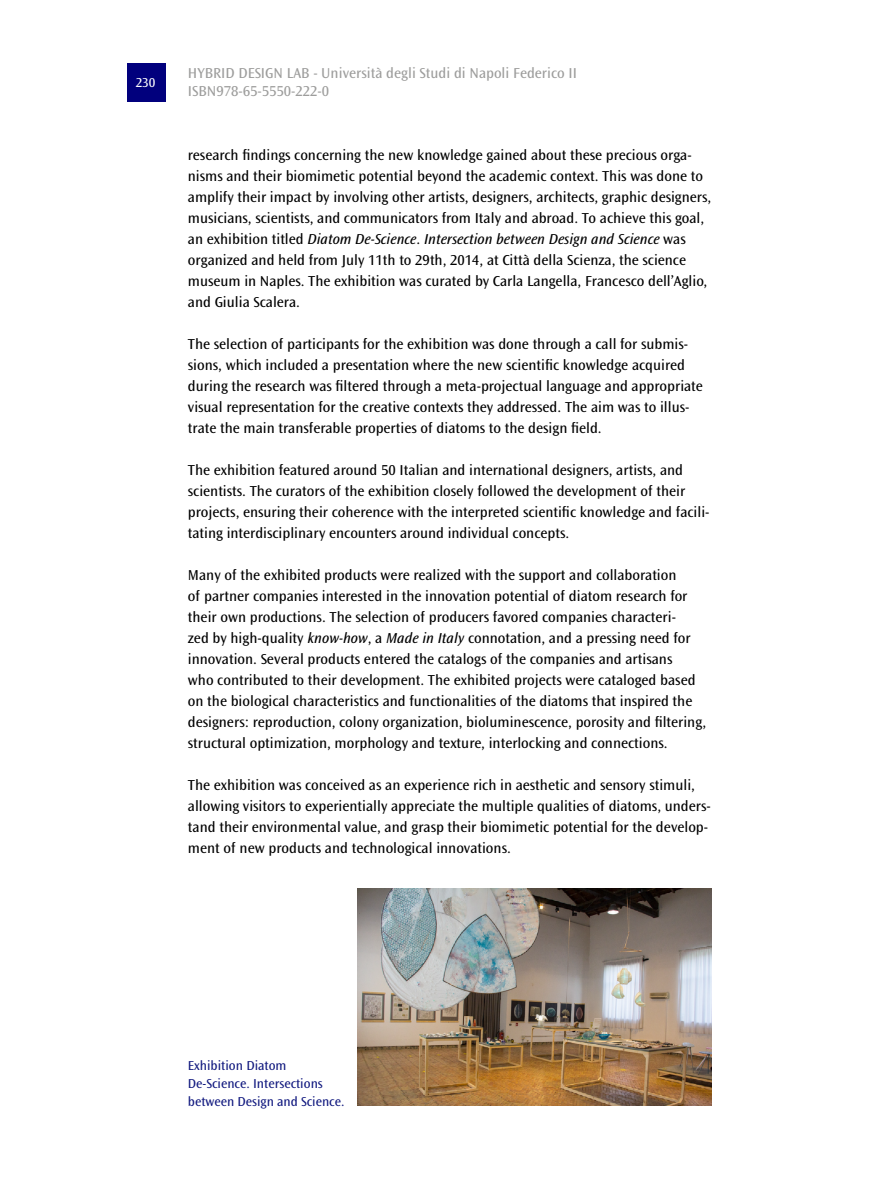
<style>
.page{position:relative;width:893px;height:1191px;background:#fff}
.page>*{position:absolute;margin:0;border:0;box-sizing:border-box;transform-origin:0 0}
.t1{font:15px/21px "Ocean Sans Std";color:#000}
.t2{font:15px/18px "Ocean Sans Std";color:#9d9d9c}
.t3{font:13.5px/18px "Ocean Sans Std";color:#11197f}
.t4{font:13.5px "Ocean Sans Std";color:#fff}
.s1{font-style:italic}
</style>
<div class="page">
<div style="left:127px;top:64px;width:38px;height:38px;background:#01007d"></div>
<img style="left:357px;top:889px;width:355px;height:217px">
<p class="t4" style="left:136px;top:75px;width:21px">230</p>
<p class="t2" style="left:188px;top:64px;width:391px">HYBRID DESIGN LAB - Università degli Studi di Napoli Federico II<br>ISBN978-65-5550-222-0</p>
<p class="t1" style="left:188px;top:144px;width:525px">research findings concerning the new knowledge gained about these precious orga&shy;nisms and their biomimetic potential beyond the academic context. This was done to amplify their impact by involving other artists, designers, architects, graphic designers, musicians, scientists, and communicators from Italy and abroad. To achieve this goal, an exhibition titled <span class="s1">Diatom De-Science</span>. <span class="s1">Intersection between Design and Science</span> was organized and held from July 11th to 29th, 2014, at Città della Scienza, the science museum in Naples. The exhibition was curated by Carla Langella, Francesco dell’Aglio, and Giulia Scalera.</p>
<p class="t1" style="left:188px;top:333px;width:516px">The selection of participants for the exhibition was done through a call for submis&shy;sions, which included a presentation where the new scientific knowledge acquired during the research was filtered through a meta-projectual language and appropriate visual representation for the creative contexts they addressed. The aim was to illus&shy;trate the main transferable properties of diatoms to the design field.</p>
<p class="t1" style="left:188px;top:459px;width:523px">The exhibition featured around 50 Italian and international designers, artists, and scientists. The curators of the exhibition closely followed the development of their projects, ensuring their coherence with the interpreted scientific knowledge and facili&shy;tating interdisciplinary encounters around individual concepts.</p>
<p class="t1" style="left:188px;top:564px;width:520px">Many of the exhibited products were realized with the support and collaboration<br>of partner companies interested in the innovation potential of diatom research for their own productions. The selection of producers favored companies characteri-<br>zed by high-quality <span class="s1">know-how</span>, a <span class="s1">Made in Italy</span> connotation, and a pressing need for innovation. Several products entered the catalogs of the companies and artisans<br>who contributed to their development. The exhibited projects were cataloged based on the biological characteristics and functionalities of the diatoms that inspired the designers: reproduction, colony organization, bioluminescence, porosity and filtering, structural optimization, morphology and texture, interlocking and connections.</p>
<p class="t1" style="left:188px;top:774px;width:524px">The exhibition was conceived as an experience rich in aesthetic and sensory stimuli, allowing visitors to experientially appreciate the multiple qualities of diatoms, unders&shy;tand their environmental value, and grasp their biomimetic potential for the develop&shy;ment of new products and technological innovations.</p>
<p class="t3" style="left:188px;top:1056px;width:158px">Exhibition Diatom<br>De-Science. Intersections between Design and Science.</p>
</div>
